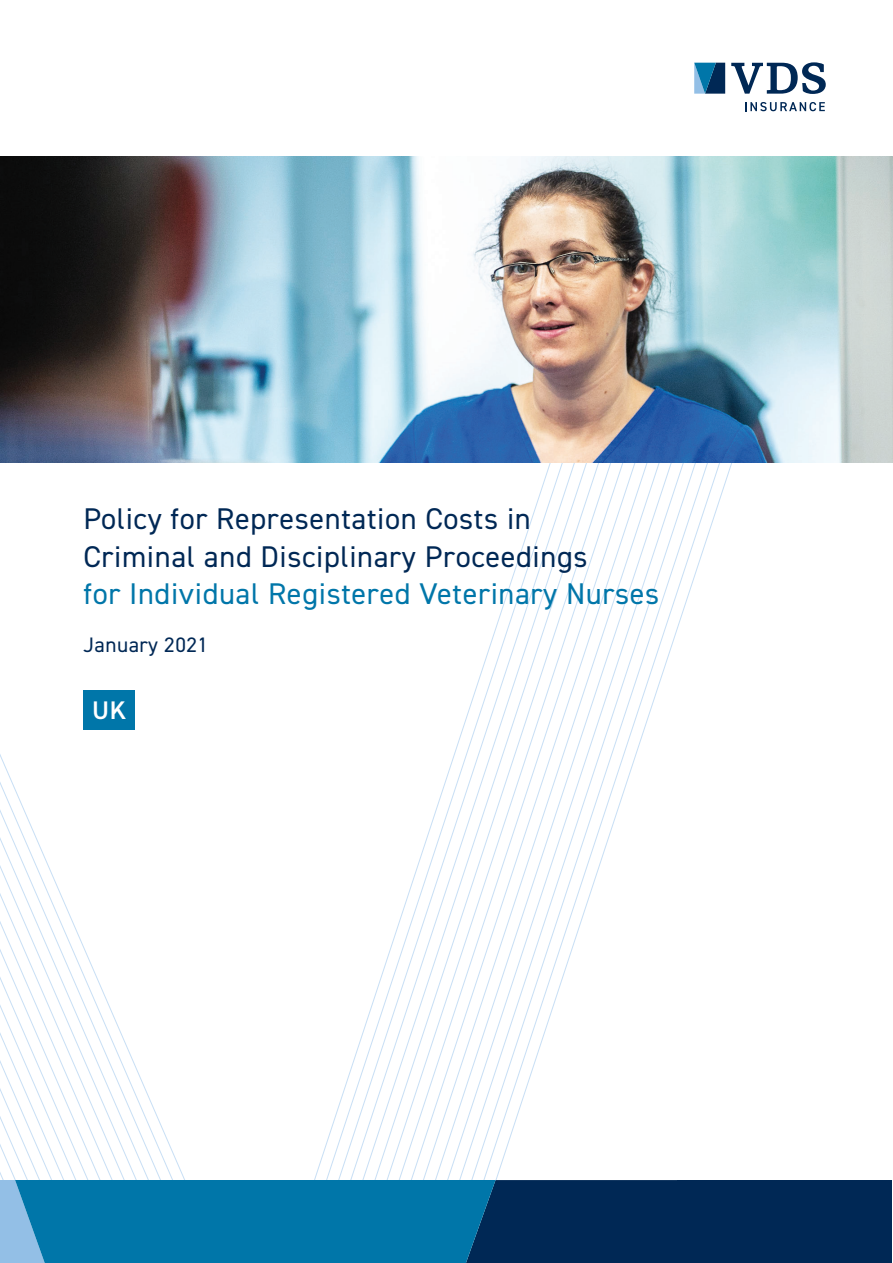
<style>
.page{position:relative;width:893px;height:1263px;background:#fff}
.page>*{position:absolute;margin:0;border:0;box-sizing:border-box;transform-origin:0 0}
.Page_header_Reg{font:30px/37.5px "DIN2014";letter-spacing:.02em;color:#002855}
.Section_header{font:600 25.5px "DIN2014";color:#fff}
.Page_header_Reg-2{font:21px "DIN2014";letter-spacing:.02em;color:#002855}
.s1{color:#0076a9}
</style>
<div class="page">
<svg style="left:731px;top:62px;width:95px;height:32px"></svg>
<svg style="left:694px;top:63px;width:31px;height:31px"></svg>
<svg style="left:745px;top:102px;width:80px;height:9px"></svg>
<svg style="left:0;top:690px;width:185px;height:490px"></svg>
<svg style="left:314px;top:463px;width:363px;height:717px"></svg>
<img style="left:0;top:156px;width:893px;height:307px">
<svg style="left:0;top:1180px;width:677px;height:83px;background:#066293"></svg>
<div style="left:677px;top:1180px;width:215px;height:83px;background:#002855"></div>
<div style="left:84px;top:691px;width:51px;height:39px;background:#0076a9"></div>
<p class="Page_header_Reg" style="left:84px;top:499px;width:577px">Policy for Representation Costs in<br>Criminal and Disciplinary Proceedings<br><span class="s1">for Individual Registered Veterinary Nurses</span></p>
<p class="Page_header_Reg-2" style="left:84px;top:632px;width:126px">January 2021</p>
<p class="Section_header" style="left:92px;top:693px;width:35px">UK</p>
</div>
